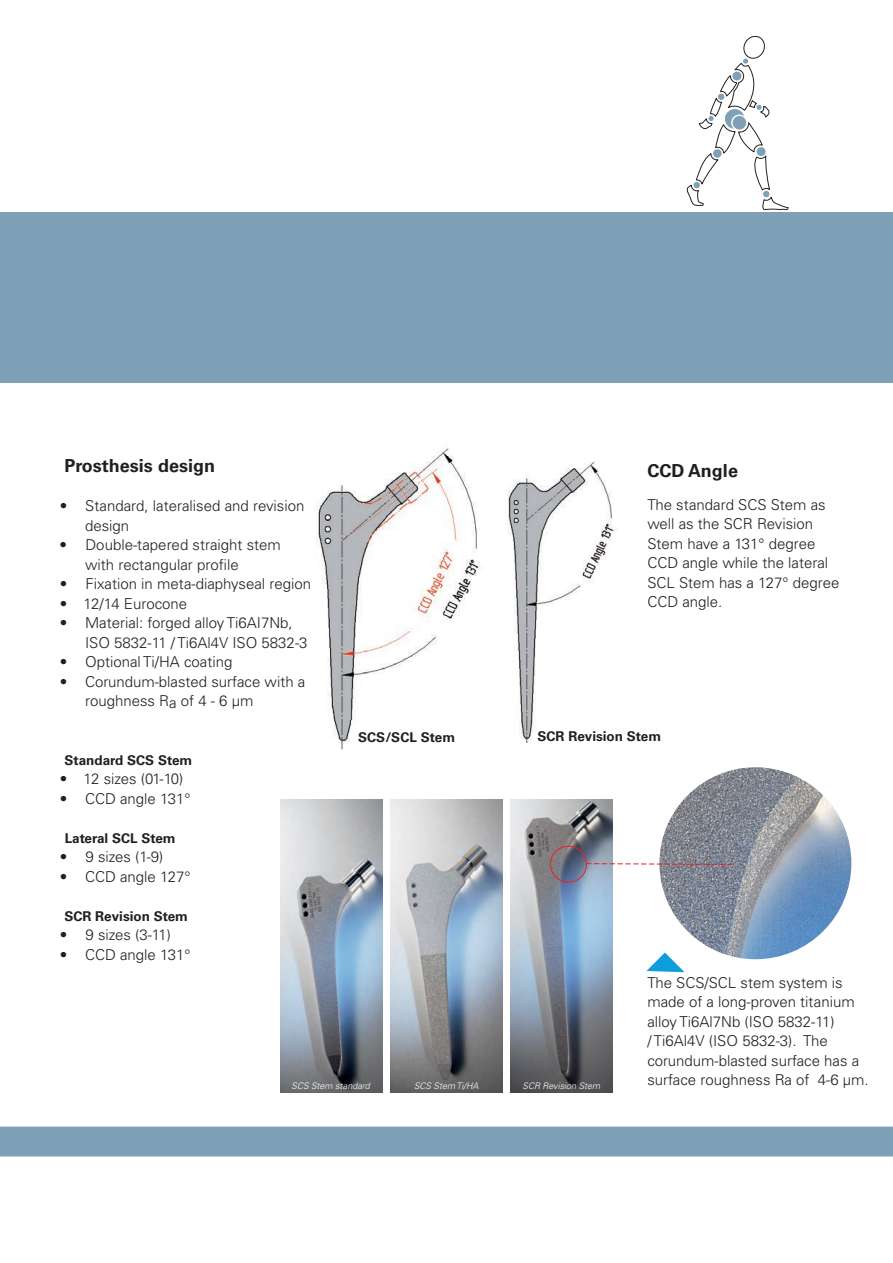
<style>
.page{position:relative;width:893px;height:1263px;background:#fff}
.page>*{position:absolute;margin:0;border:0;box-sizing:border-box;transform-origin:0 0}
.P_12_Titel_Bold{font:700 18px "Univers LT Std";color:#231f20}
.Text{font:300 15px/19.5px "Univers LT Std";color:#231f20}
.Text-2{font:300 15px "Univers LT Std";letter-spacing:-.02em;color:#231f20}
.P_Text_9_Utitel_bold{font:700 13.5px "Univers LT Std";color:#231f20}
.Underlegenden{font:italic 300 9px "Univers LT Std";color:#fff}
</style>
<div class="page">
<div style="left:0;top:213px;width:893px;height:170px;background:#7ea1b7"></div>
<img style="left:391px;top:799px;width:111px;height:294px">
<svg style="left:686px;top:35px;width:103px;height:175px"></svg>
<div style="left:0;top:1126px;width:893px;height:30px;background:#7ea1b7"></div>
<svg style="left:646px;top:952px;width:38px;height:20px"></svg>
<img style="left:659px;top:767px;width:192px;height:192px;border-radius:96px">
<img style="left:316px;top:448px;width:165px;height:302px">
<img style="left:508px;top:461px;width:110px;height:281px">
<img style="left:280px;top:799px;width:102px;height:294px">
<img style="left:511px;top:799px;width:102px;height:294px">
<div style="left:550px;top:846px;width:37px;height:36px;border:1px solid #ee1d23;border-radius:50%"></div>
<svg style="left:586px;top:863px;width:147px;height:2px"></svg>
<p class="P_12_Titel_Bold" style="left:64px;top:455px;width:152px">Prosthesis design</p>
<p class="Text" style="left:85px;top:496px;width:221px;text-indent:-25px">• Standard, lateralised and revision design</p>
<p class="Text" style="left:85px;top:535px;width:197px;text-indent:-26px">• Double-tapered straight stem with rectangular profile</p>
<p class="Text" style="left:60px;top:574px;width:253px">• Fixation in meta-diaphyseal region</p>
<p class="Text" style="left:60px;top:594px;width:129px">• 12/14 Eurocone</p>
<p class="Text" style="left:85px;top:613px;width:224px;text-indent:-25px">• Material: forged alloy Ti6AI7Nb,<br>ISO 5832-11 / Ti6Al4V ISO 5832-3</p>
<p class="Text" style="left:60px;top:652px;width:174px">• Optional Ti/HA coating</p>
<p class="Text" style="left:85px;top:672px;width:222px;text-indent:-25px">• Corundum-blasted surface with a roughness Ra of 4 - 6 µm</p>
<p class="P_Text_9_Utitel_bold" style="left:65px;top:752px;width:129px">Standard SCS Stem</p>
<p class="Text-2" style="left:60px;top:770px;width:125px">• 12 sizes (01-10)</p>
<p class="Text" style="left:60px;top:789px;width:132px">• CCD angle 131°</p>
<p class="P_Text_9_Utitel_bold" style="left:65px;top:830px;width:112px">Lateral SCL Stem</p>
<p class="Text" style="left:60px;top:847px;width:105px">• 9 sizes (1-9)</p>
<p class="Text" style="left:60px;top:867px;width:132px">• CCD angle 127°</p>
<p class="P_Text_9_Utitel_bold" style="left:65px;top:908px;width:125px">SCR Revision Stem</p>
<p class="Text" style="left:60px;top:925px;width:113px">• 9 sizes (3-11)</p>
<p class="Text" style="left:60px;top:945px;width:132px">• CCD angle 131°</p>
<p class="P_12_Titel_Bold" style="left:647px;top:460px;width:92px">CCD Angle</p>
<p class="Text" style="left:647px;top:494px;width:193px">The standard SCS Stem as well as the SCR Revision<br>Stem have a 131° degree<br>CCD angle while the lateral<br>SCL Stem has a 127° degree<br>CCD angle.</p>
<p class="P_Text_9_Utitel_bold" style="left:358px;top:730px;width:98px">SCS/SCL Stem</p>
<p class="P_Text_9_Utitel_bold" style="left:538px;top:728px;width:125px">SCR Revision Stem</p>
<p class="Underlegenden" style="left:292px;top:1080px;width:80px">SCS Stem standard</p>
<p class="Underlegenden" style="left:414px;top:1080px;width:66px">SCS Stem Ti/HA</p>
<p class="Underlegenden" style="left:523px;top:1080px;width:79px">SCR Revision Stem</p>
<p class="Text" style="left:647px;top:973px;width:223px">The SCS/SCL stem system is made of a long-proven titanium alloy Ti6Al7Nb (ISO 5832-11)<br>/ Ti6Al4V (ISO 5832-3). The corundum-blasted surface has a surface roughness Ra of 4-6 µm.</p>
</div>
